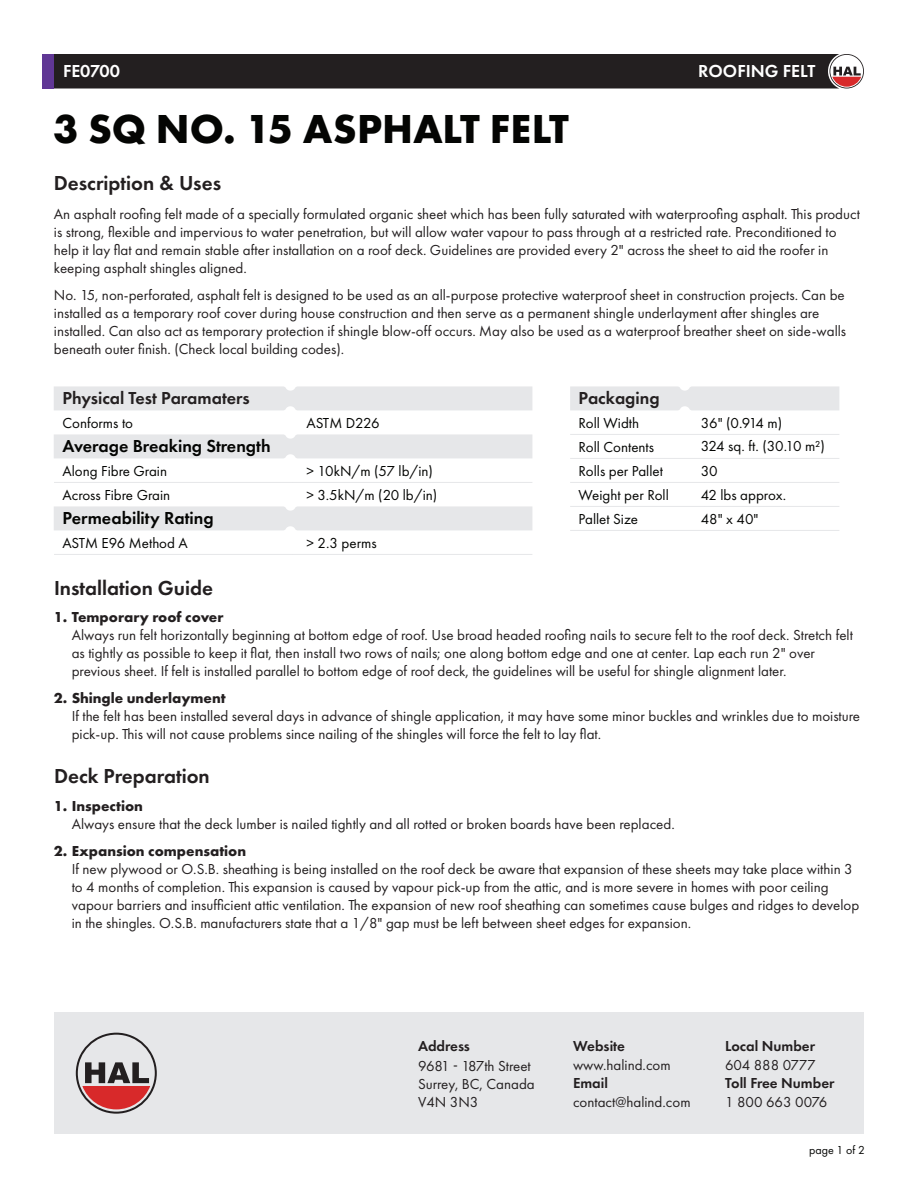
<style>
.page{position:relative;width:918px;height:1188px;background:#fff}
.page>*{position:absolute;margin:0;border:0;box-sizing:border-box;transform-origin:0 0}
.t1{font:700 42px "Futura PT";color:#040503}
.t2{font:600 21px "Futura PT";color:#231f20}
.t3{font:600 18px "Futura PT";color:#040503}
.t4{font:600 18px "Futura PT";color:#231f20}
.t5{font:600 18px "Futura PT";color:#fff}
.t6{font:15px/18px "Futura PT";color:#231f20}
.t7{font:15px/24px "Futura PT";color:#040503}
.t8{font:700 15px "Futura PT";color:#231f20}
.t9{font:600 15px "Futura PT";color:#231f20}
.t10{font:15px/23px "Futura PT";letter-spacing:-.025em;color:#040503}
.t11{font:12px "Futura PT";color:#040503}
</style>
<div class="page">
<div style="left:54px;top:386px;width:478px;height:24px;background:#e6e7e9"></div>
<div style="left:43px;top:54px;width:11px;height:34px;background:#603795"></div>
<div style="left:54px;top:1012px;width:810px;height:122px;background:#e6e7e9"></div>
<div style="left:54px;top:54px;width:810px;height:35px;background:#231f20"></div>
<svg style="left:76px;top:1033px;width:81px;height:81px"></svg>
<div style="left:570px;top:386px;width:269px;height:24px;background:#e6e7e9"></div>
<hr style="left:570px;top:434px;width:269px;height:1px;background:#e6e7e9">
<hr style="left:570px;top:458px;width:269px;height:1px;background:#e6e7e9">
<hr style="left:570px;top:482px;width:269px;height:1px;background:#e6e7e9">
<hr style="left:570px;top:506px;width:269px;height:1px;background:#e6e7e9">
<hr style="left:570px;top:530px;width:269px;height:1px;background:#e6e7e9">
<hr style="left:54px;top:482px;width:478px;height:1px;background:#e6e7e9">
<div style="left:54px;top:434px;width:478px;height:24px;background:#e6e7e9"></div>
<div style="left:54px;top:506px;width:478px;height:24px;background:#e6e7e9"></div>
<hr style="left:54px;top:554px;width:478px;height:1px;background:#e6e7e9">
<p class="t5" style="left:63px;top:60px;width:58px">FE0700</p>
<p class="t5" style="left:698px;top:60px;width:119px">ROOFING FELT</p>
<h1 class="t1" style="left:53px;top:102px;width:517px">3 SQ NO. 15 ASPHALT FELT</h1>
<h2 class="t2" style="left:54px;top:170px;width:169px">Description &amp; Uses</h2>
<p class="t6" style="left:54px;top:205px;width:808px">An asphalt roofing felt made of a specially formulated organic sheet which has been fully saturated with waterproofing asphalt. This product is strong, flexible and impervious to water penetration, but will allow water vapour to pass through at a restricted rate. Preconditioned to help it lay flat and remain stable after installation on a roof deck. Guidelines are provided every 2" across the sheet to aid the roofer in keeping asphalt shingles aligned.</p>
<p class="t6" style="left:54px;top:286px;width:794px">No. 15, non-perforated, asphalt felt is designed to be used as an all-purpose protective waterproof sheet in construction projects. Can be installed as a temporary roof cover during house construction and then serve as a permanent shingle underlayment after shingles are installed. Can also act as temporary protection if shingle blow-off occurs. May also be used as a waterproof breather sheet on side-walls beneath outer finish. (Check local building codes).</p>
<p class="t4" style="left:62px;top:387px;width:189px">Physical Test Paramaters</p>
<p class="t7" style="left:62px;top:411px;width:72px">Conforms to</p>
<p class="t7" style="left:62px;top:459px;width:106px">Along Fibre Grain</p>
<p class="t3" style="left:62px;top:434px;width:210px">Average Breaking Strength</p>
<p class="t10" style="left:307px;top:412px;width:75px">ASTM D226</p>
<p class="t7" style="left:307px;top:459px;width:128px">&gt; 10kN/m (57 lb/in)</p>
<p class="t7" style="left:62px;top:483px;width:109px">Across Fibre Grain</p>
<p class="t7" style="left:307px;top:483px;width:132px">&gt; 3.5kN/m (20 lb/in)</p>
<p class="t3" style="left:62px;top:506px;width:153px">Permeability Rating</p>
<p class="t7" style="left:62px;top:531px;width:127px">ASTM E96 Method A</p>
<p class="t7" style="left:307px;top:531px;width:72px">&gt; 2.3 perms</p>
<h2 class="t2" style="left:54px;top:575px;width:161px">Installation Guide</h2>
<p class="t4" style="left:579px;top:387px;width:83px">Packaging</p>
<p class="t7" style="left:579px;top:411px;width:86px">Roll Width<br>Roll Contents<br>Rolls per Pallet</p>
<p class="t10" style="left:701px;top:412px;width:126px">36" (0.914 m)<br>324 sq. ft. (30.10 m²)</p>
<p class="t7" style="left:701px;top:459px;width:87px">30<br>42 lbs approx.<br>48" x 40"</p>
<p class="t7" style="left:579px;top:483px;width:92px">Weight per Roll<br>Pallet Size</p>
<p class="t8" style="left:54px;top:607px;width:171px">1. Temporary roof cover</p>
<p class="t6" style="left:72px;top:626px;width:783px">Always run felt horizontally beginning at bottom edge of roof. Use broad headed roofing nails to secure felt to the roof deck. Stretch felt as tightly as possible to keep it flat, then install two rows of nails; one along bottom edge and one at center. Lap each run 2" over previous sheet. If felt is installed parallel to bottom edge of roof deck, the guidelines will be useful for shingle alignment later.</p>
<p class="t8" style="left:54px;top:688px;width:174px">2. Shingle underlayment</p>
<p class="t6" style="left:72px;top:707px;width:790px">If the felt has been installed several days in advance of shingle application, it may have some minor buckles and wrinkles due to moisture pick-up. This will not cause problems since nailing of the shingles will force the felt to lay flat.</p>
<h2 class="t2" style="left:54px;top:763px;width:157px">Deck Preparation</h2>
<p class="t8" style="left:54px;top:796px;width:91px">1. Inspection</p>
<p class="t6" style="left:72px;top:815px;width:605px">Always ensure that the deck lumber is nailed tightly and all rotted or broken boards have been replaced.</p>
<p class="t8" style="left:54px;top:841px;width:194px">2. Expansion compensation</p>
<p class="t6" style="left:72px;top:860px;width:789px">If new plywood or O.S.B. sheathing is being installed on the roof deck be aware that expansion of these sheets may take place within 3 to 4 months of completion. This expansion is caused by vapour pick-up from the attic, and is more severe in homes with poor ceiling vapour barriers and insufficient attic ventilation. The expansion of new roof sheathing can sometimes cause bulges and ridges to develop in the shingles. O.S.B. manufacturers state that a 1/8" gap must be left between sheet edges for expansion.</p>
<p class="t9" style="left:418px;top:1036px;width:53px">Address</p>
<p class="t6" style="left:418px;top:1057px;width:118px">9681 187th Street<br>Surrey, BC, Canada<br>V4N 3N3</p>
<p class="t9" style="left:573px;top:1036px;width:54px">Website</p>
<p class="t9" style="left:725px;top:1036px;width:92px">Local Number</p>
<p class="t6" style="left:573px;top:1056px;width:99px">www.halind.com</p>
<p class="t6" style="left:725px;top:1056px;width:92px">604 888 0777</p>
<p class="t9" style="left:573px;top:1074px;width:36px">Email</p>
<p class="t6" style="left:573px;top:1093px;width:119px">contact@halind.com</p>
<p class="t9" style="left:725px;top:1074px;width:111px">Toll Free Number</p>
<p class="t6" style="left:725px;top:1093px;width:104px">1 800 663 0076</p>
<p class="t11" style="left:809px;top:1142px;width:57px">page 1 of 2</p>
</div>
